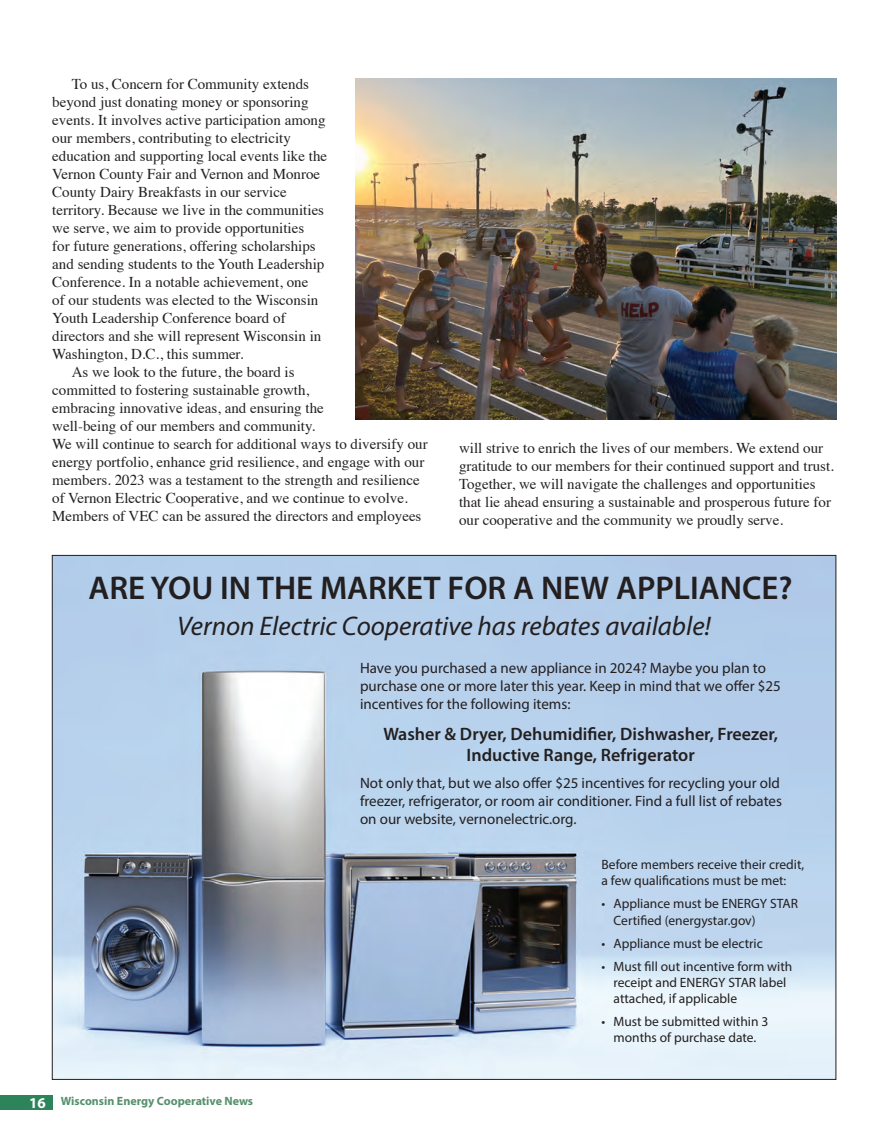
<style>
.page{position:relative;width:891px;height:1134px;background:#fff}
.page>*{position:absolute;margin:0;border:0;box-sizing:border-box;transform-origin:0 0}
.t1{font:600 33px "Myriad Pro";color:#231f20}
.t2{font:italic 27px "Myriad Pro";color:#231f20}
.t3{font:600 18px/21.6px "Myriad Pro";color:#231f20;text-align:center}
.t4{font:15px/18px "Times";color:#231f20}
.t5{font:15px/18px "Myriad Pro";color:#231f20}
.t6{font:700 15px "Myriad Pro";color:#fff}
.t7{font:13.5px/16.2px "Myriad Pro";color:#231f20}
.t8{font:700 12px "Myriad Pro";color:#55916e}
</style>
<div class="page">
<img style="left:54px;top:557px;width:780px;height:521px">
<div style="left:0;top:1095px;width:52px;height:15px;background:#2d845b"></div>
<img style="left:356px;top:78px;width:481px;height:342px">
<p class="t4" style="left:52px;top:74px;width:276px;text-indent:20px">To us, Concern for Community extends beyond just donating money or sponsoring events. It involves active participation among our members, contributing to electricity education and supporting local events like the Vernon County Fair and Vernon and Monroe County Dairy Breakfasts in our service territory. Because we live in the communities we serve, we aim to provide opportunities<br>for future generations, offering scholarships and sending students to the Youth Leadership Conference. In a notable achievement, one<br>of our students was elected to the Wisconsin Youth Leadership Conference board of directors and she will represent Wisconsin in Washington, D.C., this summer.</p>
<p class="t4" style="left:52px;top:362px;width:377px;text-indent:20px">As we look to the future, the board is<br>committed to fostering sustainable growth,<br>embracing innovative ideas, and ensuring the<br>well-being of our members and community.<br>We will continue to search for additional ways to diversify our energy portfolio, enhance grid resilience, and engage with our members. 2023 was a testament to the strength and resilience of Vernon Electric Cooperative, and we continue to evolve.<br>Members of VEC can be assured the directors and employees</p>
<p class="t4" style="left:459px;top:438px;width:376px">will strive to enrich the lives of our members. We extend our gratitude to our members for their continued support and trust.<br>Together, we will navigate the challenges and opportunities that lie ahead ensuring a sustainable and prosperous future for our cooperative and the community we proudly serve.</p>
<p class="t1" style="left:88px;top:567px;width:706px">ARE YOU IN THE MARKET FOR A NEW APPLIANCE?</p>
<p class="t2" style="left:177px;top:609px;width:535px">Vernon Electric Cooperative has rebates available!</p>
<p class="t6" style="left:29px;top:1093px;width:18px">16</p>
<p class="t8" style="left:61px;top:1093px;width:194px">Wisconsin Energy Cooperative News</p>
<p class="t5" style="left:360px;top:659px;width:422px">Have you purchased a new appliance in 2024? Maybe you plan to purchase one or more later this year. Keep in mind that we offer $25 incentives for the following items:</p>
<p class="t3" style="left:383px;top:723px;width:396px">Washer &amp; Dryer, Dehumidifier, Dishwasher, Freezer,<br>Inductive Range, Refrigerator</p>
<p class="t5" style="left:360px;top:774px;width:424px">Not only that, but we also offer $25 incentives for recycling your old freezer, refrigerator, or room air conditioner. Find a full list of rebates on our website, vernonelectric.org.</p>
<p class="t7" style="left:602px;top:856px;width:204px">Before members receive their credit, a few qualifications must be met:</p>
<p class="t7" style="left:614px;top:896px;width:186px;text-indent:-12px">• Appliance must be ENERGY STAR<br>Certified (energystar.gov)</p>
<p class="t7" style="left:602px;top:935px;width:163px">• Appliance must be electric</p>
<p class="t7" style="left:614px;top:958px;width:180px;text-indent:-12px">• Must fill out incentive form with receipt and ENERGY STAR label attached, if applicable</p>
<p class="t7" style="left:602px;top:1013px;width:168px;text-align:center">• Must be submitted within 3 months of purchase date.</p>
</div>
